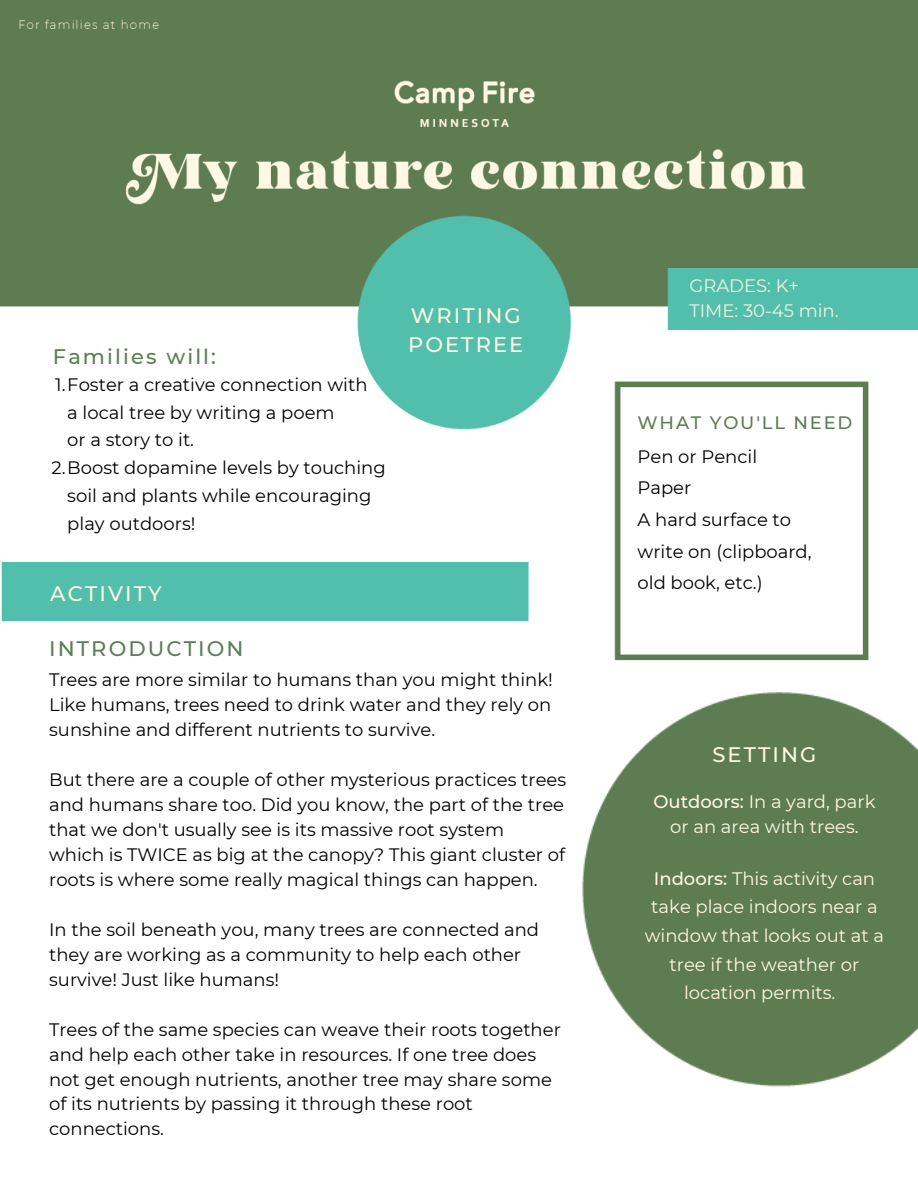
<style>
.page{position:relative;width:918px;height:1188px;background:#fff}
.page>*{position:absolute;margin:0;border:0;box-sizing:border-box;transform-origin:0 0}
.t1{font:500 21px/29.1px "Montserrat";letter-spacing:.1em;color:#fff8e2}
.t2{font:500 21px "Montserrat";letter-spacing:.1em;color:#5d7d53}
.t3{font:18px/24.9px "Montserrat";color:#000}
.t4{font:18px/28.7px "Montserrat";color:#fff8e2;text-align:center}
.t5{font:18px/25px "Montserrat";color:#f6f2db}
.t6{font:500 18px "Montserrat";letter-spacing:.1em;color:#5d7d53}
.s1{font-weight:500}
</style>
<div class="page">
<img style="left:0;top:0;width:918px;height:430px">
<div style="left:1px;top:563px;width:528px;height:58px;background:#51bfac"></div>
<img style="left:582px;top:692px;width:336px;height:395px">
<img style="left:607px;top:382px;width:270px;height:279px">
<div style="left:667px;top:269px;width:251px;height:61px;background:#51bfac"></div>
<p class="t2" style="left:53px;top:344px;width:165px">Families will:</p>
<p class="t3" style="left:55px;top:372px;width:314px">1.Foster a creative connection with</p>
<p class="t3" style="left:67px;top:400px;width:269px">a local tree by writing a poem</p>
<p class="t3" style="left:67px;top:428px;width:128px">or a story to it.</p>
<p class="t3" style="left:52px;top:455px;width:336px">2.Boost dopamine levels by touching</p>
<p class="t3" style="left:67px;top:483px;width:306px">soil and plants while encouraging</p>
<p class="t3" style="left:67px;top:511px;width:130px">play outdoors!</p>
<p class="t1" style="left:50px;top:579px;width:113px">ACTIVITY</p>
<p class="t2" style="left:49px;top:636px;width:196px">INTRODUCTION</p>
<p class="t1" style="left:408px;top:301px;width:117px">WRITING<br>POETREE</p>
<p class="t3" style="left:49px;top:667px;width:505px;text-align:justify">Trees are more similar to humans than you might think!<br>Like humans, trees need to drink water and they rely on sunshine and different nutrients to survive.</p>
<p class="t3" style="left:49px;top:767px;width:519px">But there are a couple of other mysterious practices trees and humans share too. Did you know, the part of the tree that we don't usually see is its massive root system<br>which is TWICE as big at the canopy? This giant cluster of roots is where some really magical things can happen.</p>
<p class="t3" style="left:49px;top:917px;width:492px">In the soil beneath you, many trees are connected and they are working as a community to help each other survive! Just like humans!</p>
<p class="t3" style="left:49px;top:1017px;width:513px">Trees of the same species can weave their roots together and help each other take in resources. If one tree does not get enough nutrients, another tree may share some of its nutrients by passing it through these root connections.</p>
<p class="t5" style="left:690px;top:273px;width:151px">GRADES: K+<br>TIME: 30-45 min.</p>
<p class="t6" style="left:638px;top:411px;width:216px">WHAT YOU'LL NEED</p>
<p class="t3" style="left:638px;top:440px;width:176px;line-height:31.7px">Pen or Pencil<br>Paper<br>A hard surface to write on (clipboard, old book, etc.)</p>
<p class="t1" style="left:712px;top:740px;width:106px">SETTING</p>
<p class="t4" style="left:653px;top:790px;width:223px;line-height:24.6px"><span class="s1">Outdoors:</span> In a yard, park or an area with trees.</p>
<p class="t4" style="left:645px;top:864px;width:241px"><span class="s1">Indoors:</span> This activity can take place indoors near a window that looks out at a tree if the weather or location permits.</p>
</div>
